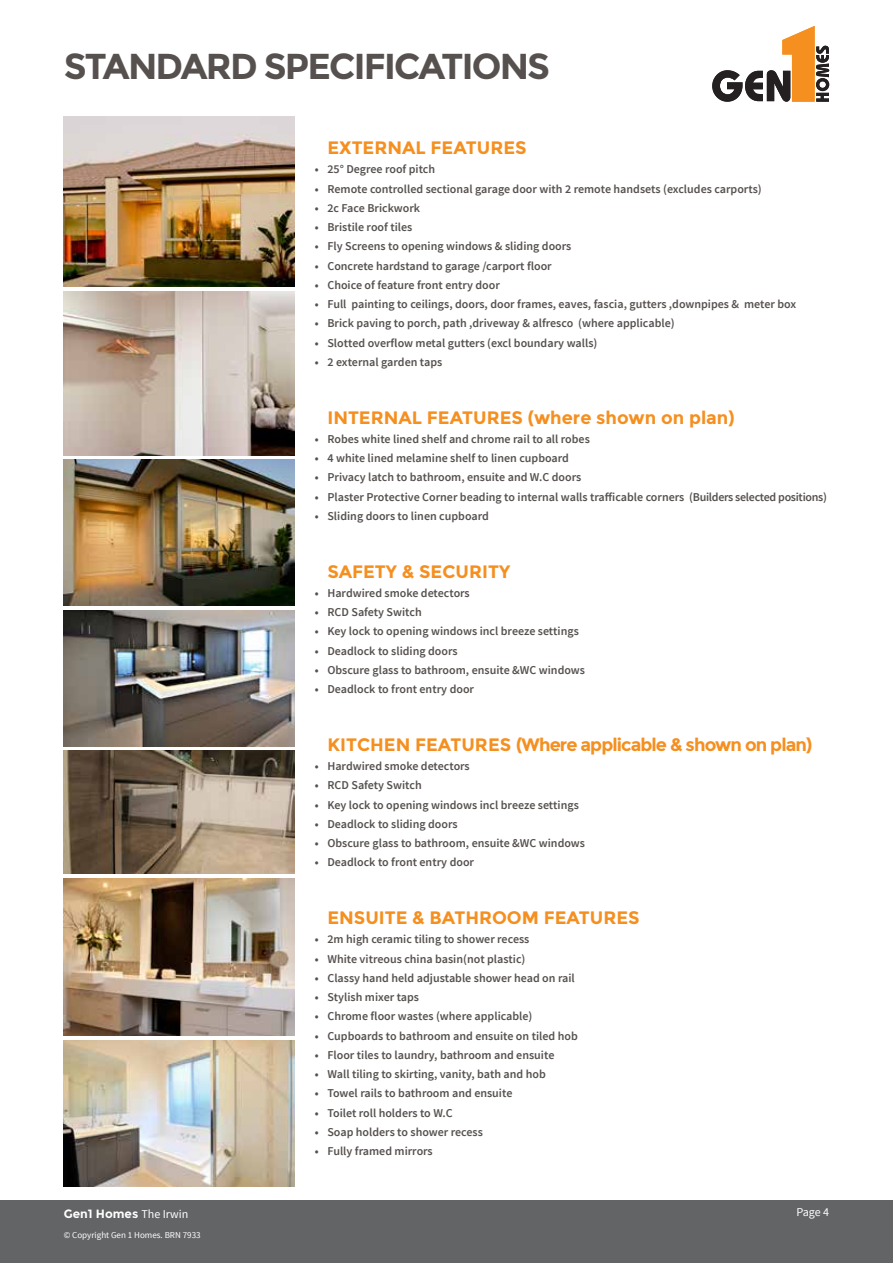
<style>
.page{position:relative;width:893px;height:1263px;background:#fff}
.page>*{position:absolute;margin:0;border:0;box-sizing:border-box;transform-origin:0 0}
.t1{font:700 36px "Montserrat";letter-spacing:-.05em;color:#56514f}
.t2{font:700 18px "Montserrat";color:#f58f1f}
.t3{font:700 18px "Montserrat";letter-spacing:-.05em;color:#f58f1f}
.t4{font:600 12px "Source Sans Pro";color:#56514f}
.t5{font:700 12px "Montserrat";color:#fff}
.t6{font:12px "Source Sans Pro";color:#fff}
.t7{font:9px "Source Sans Pro";color:#fff}
.s1{font-family:"Source Sans Pro";font-weight:400}
</style>
<div class="page">
<div style="left:0;top:1200px;width:893px;height:63px;background:#636466"></div>
<img style="left:64px;top:116px;width:230px;height:171px">
<img style="left:64px;top:291px;width:230px;height:164px">
<img style="left:64px;top:878px;width:230px;height:157px">
<img style="left:64px;top:459px;width:230px;height:147px">
<img style="left:64px;top:1040px;width:230px;height:146px">
<img style="left:64px;top:610px;width:230px;height:136px">
<img style="left:64px;top:751px;width:230px;height:123px">
<svg style="left:712px;top:26px;width:117px;height:76px"></svg>
<h1 class="t1" style="left:64px;top:44px;width:488px">STANDARD SPECIFICATIONS</h1>
<h2 class="t2" style="left:327px;top:137px;width:201px">EXTERNAL FEATURES</h2>
<p class="t4" style="left:315px;top:162px;width:122px">• 25° Degree roof pitch</p>
<p class="t4" style="left:315px;top:181px;width:449px">• Remote controlled sectional garage door with 2 remote handsets (excludes carports)</p>
<p class="t4" style="left:315px;top:200px;width:107px">• 2c Face Brickwork</p>
<p class="t4" style="left:315px;top:219px;width:99px">• Bristile roof tiles</p>
<p class="t4" style="left:315px;top:239px;width:258px">• Fly Screens to opening windows &amp; sliding doors</p>
<p class="t4" style="left:315px;top:258px;width:239px">• Concrete hardstand to garage /carport floor</p>
<p class="t4" style="left:315px;top:277px;width:187px">• Choice of feature front entry door</p>
<p class="t4" style="left:315px;top:296px;width:483px">• Full painting to ceilings, doors, door frames, eaves, fascia, gutters ,downpipes &amp; meter box</p>
<p class="t4" style="left:315px;top:316px;width:361px">• Brick paving to porch, path ,driveway &amp; alfresco (where applicable)</p>
<p class="t4" style="left:315px;top:335px;width:284px">• Slotted overflow metal gutters (excl boundary walls)</p>
<p class="t4" style="left:315px;top:354px;width:129px">• 2 external garden taps</p>
<h2 class="t2" style="left:327px;top:406px;width:409px">INTERNAL FEATURES (where shown on plan)</h2>
<p class="t4" style="left:315px;top:431px;width:277px">• Robes white lined shelf and chrome rail to all robes</p>
<p class="t4" style="left:315px;top:450px;width:256px">• 4 white lined melamine shelf to linen cupboard</p>
<p class="t4" style="left:315px;top:470px;width:268px">• Privacy latch to bathroom, ensuite and W.C doors</p>
<p class="t4" style="left:315px;top:489px;width:514px">• Plaster Protective Corner beading to internal walls trafficable corners (Builders selected positions)</p>
<p class="t4" style="left:315px;top:508px;width:176px">• Sliding doors to linen cupboard</p>
<h2 class="t2" style="left:327px;top:560px;width:184px">SAFETY &amp; SECURITY</h2>
<p class="t4" style="left:315px;top:585px;width:157px">• Hardwired smoke detectors</p>
<p class="t4" style="left:315px;top:604px;width:109px">• RCD Safety Switch</p>
<p class="t4" style="left:315px;top:624px;width:266px">• Key lock to opening windows incl breeze settings</p>
<p class="t4" style="left:315px;top:643px;width:144px">• Deadlock to sliding doors</p>
<p class="t4" style="left:315px;top:662px;width:272px">• Obscure glass to bathroom, ensuite &amp;WC windows</p>
<p class="t4" style="left:315px;top:681px;width:161px">• Deadlock to front entry door</p>
<h2 class="t3" style="left:327px;top:734px;width:486px">KITCHEN FEATURES (Where applicable &amp; shown on plan)</h2>
<p class="t4" style="left:315px;top:758px;width:157px">• Hardwired smoke detectors</p>
<p class="t4" style="left:315px;top:778px;width:109px">• RCD Safety Switch</p>
<p class="t4" style="left:315px;top:797px;width:266px">• Key lock to opening windows incl breeze settings</p>
<p class="t4" style="left:315px;top:816px;width:144px">• Deadlock to sliding doors</p>
<p class="t4" style="left:315px;top:835px;width:272px">• Obscure glass to bathroom, ensuite &amp;WC windows</p>
<p class="t4" style="left:315px;top:855px;width:161px">• Deadlock to front entry door</p>
<h2 class="t2" style="left:327px;top:907px;width:314px">ENSUITE &amp; BATHROOM FEATURES</h2>
<p class="t4" style="left:315px;top:932px;width:216px">• 2m high ceramic tiling to shower recess</p>
<p class="t4" style="left:315px;top:951px;width:212px">• White vitreous china basin(not plastic)</p>
<p class="t4" style="left:315px;top:970px;width:262px">• Classy hand held adjustable shower head on rail</p>
<p class="t4" style="left:315px;top:990px;width:106px">• Stylish mixer taps</p>
<p class="t4" style="left:315px;top:1009px;width:219px">• Chrome floor wastes (where applicable)</p>
<p class="t4" style="left:315px;top:1028px;width:265px">• Cupboards to bathroom and ensuite on tiled hob</p>
<p class="t4" style="left:315px;top:1047px;width:241px">• Floor tiles to laundry, bathroom and ensuite</p>
<p class="t4" style="left:315px;top:1066px;width:233px">• Wall tiling to skirting, vanity, bath and hob</p>
<p class="t4" style="left:315px;top:1086px;width:199px">• Towel rails to bathroom and ensuite</p>
<p class="t4" style="left:315px;top:1105px;width:140px">• Toilet roll holders to W.C</p>
<p class="t4" style="left:315px;top:1124px;width:170px">• Soap holders to shower recess</p>
<p class="t4" style="left:315px;top:1143px;width:120px">• Fully framed mirrors</p>
<p class="t5" style="left:64px;top:1207px;width:126px">Gen1 Homes <span class="s1">The Irwin</span></p>
<p class="t6" style="left:796px;top:1204px;width:34px">Page 4</p>
<p class="t7" style="left:64px;top:1229px;width:138px">© Copyright Gen 1 Homes. BRN 7933</p>
</div>
